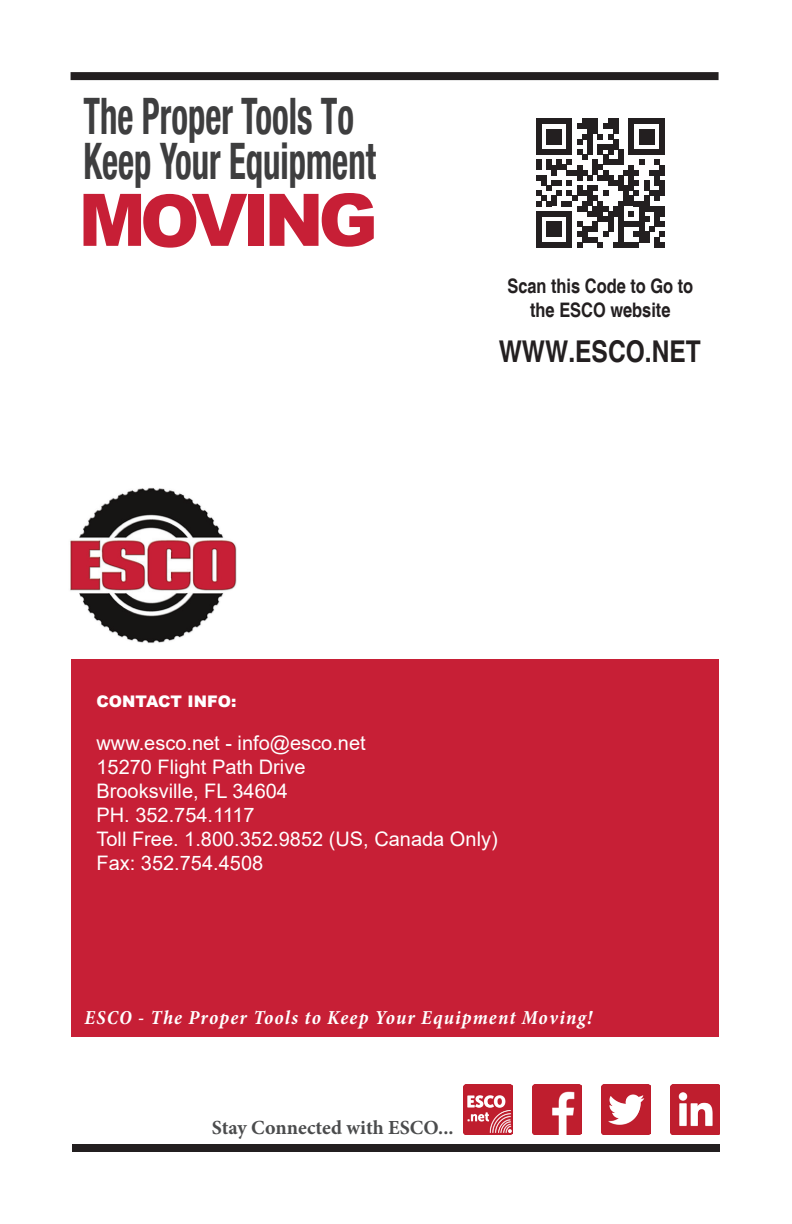
<style>
.page{position:relative;width:792px;height:1224px;background:#fff}
.page>*{position:absolute;margin:0;border:0;box-sizing:border-box;transform-origin:0 0}
.t1{font:700 condensed 50.6px/44.8px "Helvetica Neue LT Std";color:#3e3e3f;scale:.68 1}
.t2{font:700 condensed 30px "Helvetica";color:#231f20}
.t3{font:20px/24px "Arial";color:#fff}
.t4{font:italic 700 condensed 20px "Minion Pro";letter-spacing:.055em;color:#fff}
.t5{font:700 condensed 20px/24px "Helvetica";color:#231f20;text-align:center}
.t6{font:700 20px "Minion Pro";color:#4b4c4d}
.t7{font:900 16px "Arial";color:#fff}
</style>
<div class="page">
<div style="left:71px;top:660px;width:648px;height:377px;background:#c71f36"></div>
<img style="left:70px;top:487px;width:167px;height:156px">
<div style="left:71px;top:72px;width:648px;height:8px;background:#231f20"></div>
<div style="left:72px;top:1144px;width:648px;height:8px;background:#231f20"></div>
<img style="left:463px;top:1085px;width:50px;height:49px">
<img style="left:532px;top:1085px;width:50px;height:49px">
<img style="left:670px;top:1085px;width:50px;height:49px">
<img style="left:601px;top:1085px;width:50px;height:49px">
<svg style="left:536px;top:119px;width:129px;height:128px"></svg>
<svg style="left:84px;top:194px;width:163px;height:54px"></svg>
<div style="left:248px;top:194px;width:16px;height:52px;background:#c71f36"></div>
<svg style="left:270px;top:193px;width:104px;height:54px"></svg>
<h1 class="t1" style="left:84px;top:93px;width:432px">The Proper Tools To<br>Keep Your Equipment</h1>
<p class="t5" style="left:507px;top:274px;width:187px">Scan this Code to Go to the ESCO website</p>
<p class="t2" style="left:499px;top:333px;width:204px">WWW.ESCO.NET</p>
<p class="t7" style="left:96px;top:689px;width:141px">CONTACT INFO:</p>
<p class="t3" style="left:96px;top:731px;width:403px">www.esco.net - info@esco.net<br>15270 Flight Path Drive<br>Brooksville, FL 34604<br>PH. 352.754.1117<br>Toll Free. 1.800.352.9852 (US, Canada Only)<br>Fax: 352.754.4508</p>
<p class="t4" style="left:85px;top:1003px;width:509px">ESCO - The Proper Tools to Keep Your Equipment Moving!</p>
<p class="t6" style="left:212px;top:1114px;width:243px">Stay Connected with ESCO...</p>
</div>
